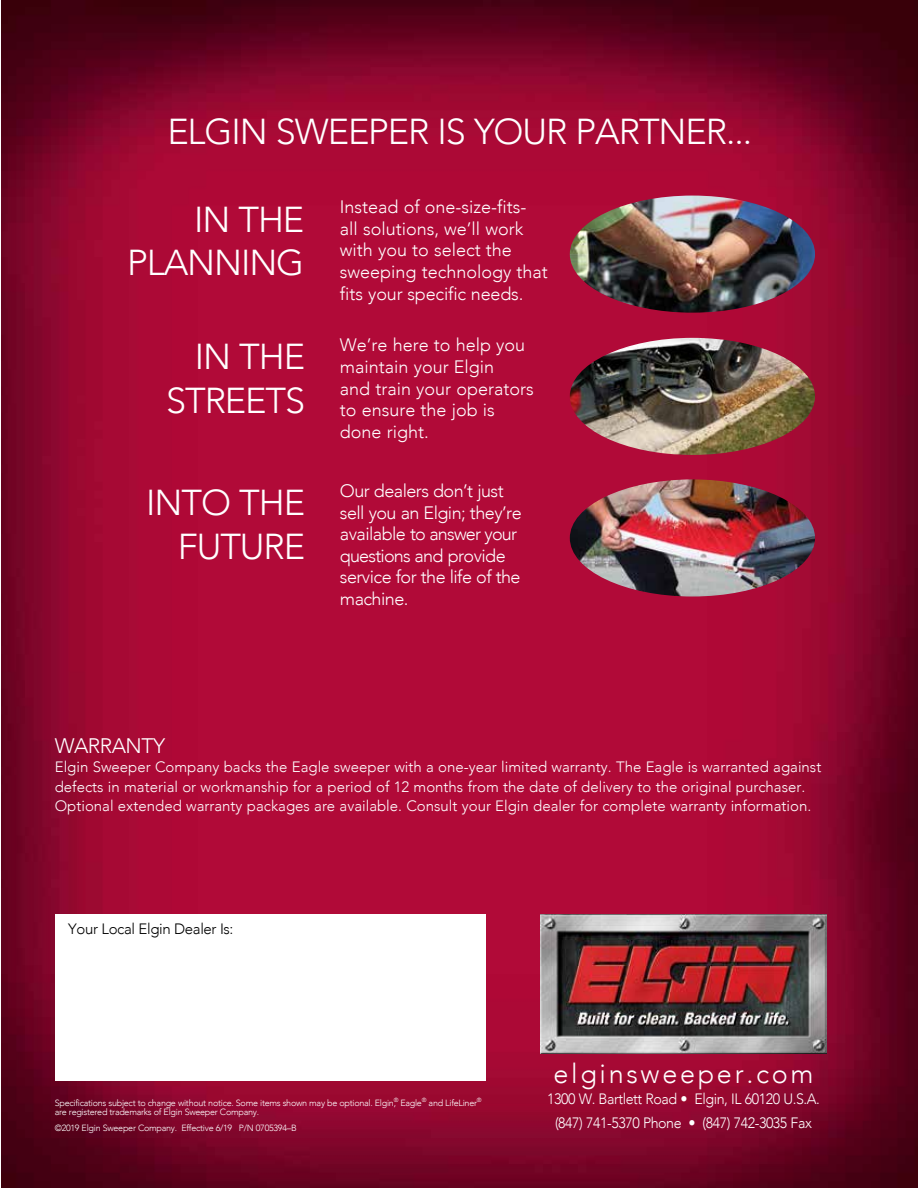
<style>
.page{position:relative;width:918px;height:1188px;background:#fff}
.page>*{position:absolute;margin:0;border:0;box-sizing:border-box;transform-origin:0 0}
.t1{font:300 36px/43.2px "Avenir";letter-spacing:-.03em;color:#fff;text-align:right}
.t2{font:300 27px "Avenir";letter-spacing:.1em;color:#fff}
.t3{font:300 21px "Avenir";letter-spacing:-.025em;color:#fff}
.t4{font:300 18px/21.6px "Avenir";color:#fff}
.t5{font:300 18px/21.6px "Avenir";letter-spacing:-.03em;color:#fff}
.t6{font:300 15px/19.5px "Avenir";color:#fff}
.t7{font:300 15px/23.9px "Avenir";letter-spacing:-.03em;color:#fff;text-align:center;scale:.95 1}
.t8{font:300 15px "Avenir";letter-spacing:-.025em;color:#000}
.t9{font:300 9px/9px "Avenir";letter-spacing:-.03em;color:#fff}
</style>
<div class="page">
<img style="left:1px;top:0;width:917px;height:1188px">
<img style="left:540px;top:914px;width:286px;height:139px">
<div style="left:55px;top:914px;width:430px;height:167px;background:#fff"></div>
<img style="left:570px;top:196px;width:245px;height:117px">
<img style="left:570px;top:338px;width:245px;height:117px">
<img style="left:570px;top:479px;width:245px;height:118px">
<h1 class="t1" style="left:167px;top:110px;width:586px">ELGIN SWEEPER IS YOUR PARTNER...</h1>
<h1 class="t1" style="left:127px;top:198px;width:179px">IN THE<br>PLANNING</h1>
<h1 class="t1" style="left:166px;top:335px;width:140px">IN THE<br>STREETS</h1>
<h1 class="t1" style="left:146px;top:481px;width:160px">INTO THE<br>FUTURE</h1>
<p class="t4" style="left:340px;top:196px;width:210px">Instead of one-size-fits&shy;all solutions, we’ll work with you to select the sweeping technology that fits your specific needs.</p>
<p class="t4" style="left:340px;top:334px;width:195px">We’re here to help you maintain your Elgin<br>and train your operators to ensure the job is done right.</p>
<p class="t5" style="left:340px;top:480px;width:183px">Our dealers don’t just sell you an Elgin; they’re available to answer your questions and provide service for the life of the machine.</p>
<h3 class="t3" style="left:55px;top:733px;width:112px">WARRANTY</h3>
<p class="t6" style="left:55px;top:758px;width:768px">Elgin Sweeper Company backs the Eagle sweeper with a one-year limited warranty. The Eagle is warranted against defects in material or workmanship for a period of 12 months from the date of delivery to the original purchaser.<br>Optional extended warranty packages are available. Consult your Elgin dealer for complete warranty information.</p>
<p class="t8" style="left:68px;top:920px;width:167px">Your Local Elgin Dealer Is:</p>
<p class="t9" style="left:55px;top:1098px;width:428px">Specifications subject to change without notice. Some items shown may be optional. Elgin<sup>®</sup>, Eagle<sup>®</sup> and LifeLiner<sup>® </sup>are registered trademarks of Elgin Sweeper Company.</p>
<p class="t9" style="left:55px;top:1123px;width:243px">©2019 Elgin Sweeper Company. Effective 6/19 P/N 0705394–B</p>
<h2 class="t2" style="left:553px;top:1058px;width:262px">elginsweeper.com</h2>
<p class="t7" style="left:547px;top:1087px;width:289px">1300 W. Bartlett Road • Elgin, IL 60120 U.S.A. (847) 741-5370 Phone • (847) 742-3035 Fax</p>
</div>
